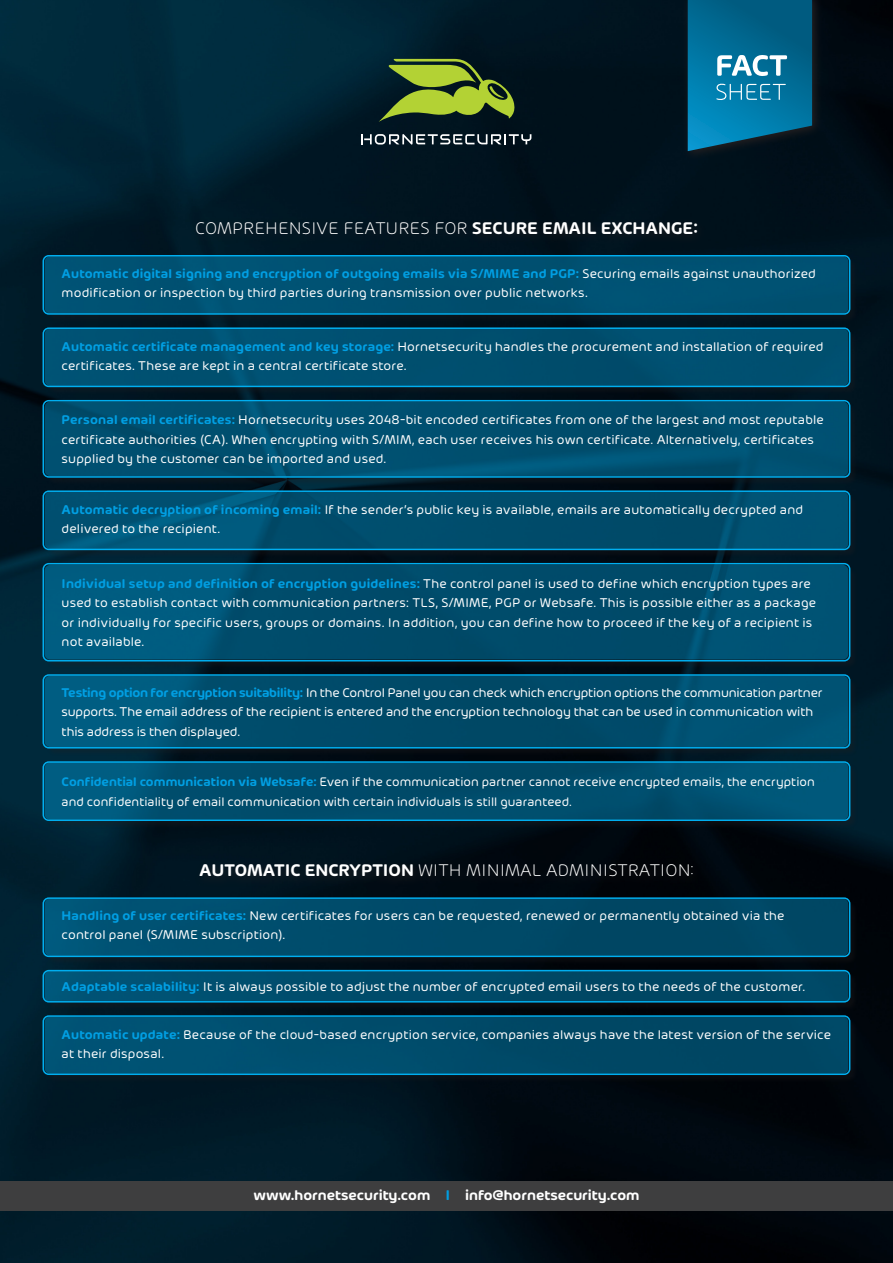
<style>
.page{position:relative;width:893px;height:1263px;background:#fff}
.page>*{position:absolute;margin:0;border:0;box-sizing:border-box;transform-origin:0 0}
.t1{font:300 18px "Hornet";color:#fff}
.t2{font:600 15px "Hornet";color:#fff}
.Subhead_Fliesstext{font:13.5px/19.5px "Hornet";letter-spacing:.01em;color:#fff}
.Subhead_Fliesstext-2{font:13.5px/19.5px "Hornet";letter-spacing:-.01em;color:#fff}
.Subhead_Fliesstext-3{font:13.2px/19.5px "Hornet";letter-spacing:.005em;color:#fff}
.s1{font-weight:600}
.s2{font-weight:600;color:#009fe3}
.s3{color:#009fe3}
</style>
<div class="page">
<img style="left:0;top:0;width:893px;height:1263px">
<div style="left:0;top:1181px;width:893px;height:30px;background:#3e3e3f"></div>
<svg style="left:682px;top:0;width:141px;height:162px;background:#04121b"></svg>
<svg style="left:688px;top:0;width:124px;height:151px;background:#0c7097"></svg>
<div style="left:195px;top:859px;width:509px;height:29px;background:#231f20;opacity:.75"></div>
<div style="left:46px;top:900px;width:812px;height:66px;background:#231f20;opacity:.75"></div>
<div style="left:45px;top:898px;width:803px;height:58px;background:linear-gradient(to right,#005375,#004460);border-radius:6px"></div>
<div style="left:43px;top:897px;width:807px;height:60px;border:2px solid #00aeef;border-radius:6px"></div>
<div style="left:46px;top:972px;width:812px;height:39px;background:#231f20;opacity:.75"></div>
<div style="left:45px;top:970px;width:803px;height:32px;background:#004a6a;border-radius:6px"></div>
<div style="left:43px;top:970px;width:807px;height:32px;border:2px solid #00aeef;border-radius:6px"></div>
<div style="left:46px;top:1018px;width:812px;height:65px;background:#231f20;opacity:.75"></div>
<div style="left:45px;top:1016px;width:803px;height:58px;background:#004b6a;border-radius:6px"></div>
<div style="left:43px;top:1015px;width:807px;height:60px;border:2px solid #00aeef;border-radius:6px"></div>
<div style="left:191px;top:217px;width:517px;height:29px;background:#03151f"></div>
<div style="left:46px;top:257px;width:812px;height:66px;background:#07151f"></div>
<div style="left:45px;top:256px;width:803px;height:57px;background:#005173;border-radius:6px"></div>
<div style="left:43px;top:255px;width:807px;height:60px;border:2px solid #00aeef;border-radius:6px"></div>
<div style="left:46px;top:330px;width:812px;height:66px;background:#231f20;opacity:.75"></div>
<div style="left:45px;top:329px;width:803px;height:57px;background:#005071;border-radius:6px"></div>
<div style="left:43px;top:327px;width:807px;height:60px;border:2px solid #00aeef;border-radius:6px"></div>
<div style="left:46px;top:403px;width:812px;height:83px;background:#231f20;opacity:.75"></div>
<div style="left:45px;top:401px;width:803px;height:75px;background:#004f70;border-radius:6px"></div>
<div style="left:43px;top:400px;width:807px;height:78px;border:2px solid #00aeef;border-radius:6px"></div>
<div style="left:46px;top:764px;width:812px;height:65px;background:#231f20;opacity:.75"></div>
<svg style="left:45px;top:762px;width:803px;height:58px;background:#004f70"></svg>
<div style="left:43px;top:761px;width:807px;height:60px;border:2px solid #00aeef;border-radius:6px"></div>
<div style="left:46px;top:493px;width:812px;height:66px;background:#231f20;opacity:.75"></div>
<svg style="left:45px;top:492px;width:803px;height:57px;background:#004f6f"></svg>
<div style="left:43px;top:490px;width:807px;height:60px;border:2px solid #00aeef;border-radius:6px"></div>
<div style="left:46px;top:566px;width:812px;height:103px;background:#231f20;opacity:.75"></div>
<div style="left:45px;top:565px;width:803px;height:94px;background:linear-gradient(to right,#005678,#004a69);border-radius:6px"></div>
<div style="left:43px;top:563px;width:807px;height:98px;border:2px solid #00aeef;border-radius:6px"></div>
<div style="left:46px;top:677px;width:812px;height:79px;background:#231f20;opacity:.75"></div>
<svg style="left:45px;top:676px;width:803px;height:71px;background:#004f6f"></svg>
<div style="left:43px;top:674px;width:807px;height:74px;border:2px solid #00aeef;border-radius:6px"></div>
<svg style="left:361px;top:134px;width:170px;height:11px"></svg>
<svg style="left:379px;top:59px;width:138px;height:63px;background:#56702a"></svg>
<p class="t1" style="left:195px;top:215px;width:504px">COMPREHENSIVE FEATURES FOR <span class="s1">SECURE EMAIL EXCHANGE:</span></p>
<p class="Subhead_Fliesstext" style="left:62px;top:262px;width:756px"><span class="s2">Automatic digital signing and encryption of outgoing emails via S/MIME and PGP:</span> Securing emails against unauthorized modification or inspection by third parties during transmission over public networks.</p>
<p class="Subhead_Fliesstext" style="left:62px;top:336px;width:763px"><span class="s2">Automatic certificate management and key storage:</span> Hornetsecurity handles the procurement and installation of required certificates. These are kept in a central certificate store.</p>
<p class="Subhead_Fliesstext" style="left:62px;top:409px;width:764px"><span class="s2">Personal email certificates:</span> Hornetsecurity uses 2048-bit encoded certificates from one of the largest and most reputable certificate authorities (CA). When encrypting with S/MIM, each user receives his own certificate. Alternatively, certificates supplied by the customer can be imported and used.</p>
<p class="Subhead_Fliesstext" style="left:62px;top:499px;width:743px"><span class="s2">Automatic decryption of incoming email:</span> If the sender’s public key is available, emails are automatically decrypted and delivered to the recipient.</p>
<p class="Subhead_Fliesstext" style="left:62px;top:573px;width:756px"><span class="s2">Individual setup and definition of encryption guidelines:</span> The control panel is used to define which encryption types are used to establish contact with communication partners: TLS, S/MIME, PGP or Websafe. This is possible either as a package or individually for specific users, groups or domains. In addition, you can define how to proceed if the key of a recipient is not available.</p>
<p class="Subhead_Fliesstext-2" style="left:62px;top:681px;width:762px"><span class="s2">Testing option for encryption suitability:</span> In the Control Panel you can check which encryption options the communication partner supports. The email address of the recipient is entered and the encryption technology that can be used in communication with this address is then displayed.</p>
<p class="Subhead_Fliesstext-3" style="left:62px;top:771px;width:755px"><span class="s2">Confidential communication via Websafe:</span> Even if the communication partner cannot receive encrypted emails, the encryption and confidentiality of email communication with certain individuals is still guaranteed.</p>
<p class="t1" style="left:199px;top:858px;width:496px"><span class="s1">AUTOMATIC ENCRYPTION</span> WITH MINIMAL ADMINISTRATION:</p>
<p class="Subhead_Fliesstext" style="left:62px;top:905px;width:724px"><span class="s2">Handling of user certificates:</span> New certificates for users can be requested, renewed or permanently obtained via the control panel (S/MIME subscription).</p>
<p class="Subhead_Fliesstext" style="left:62px;top:976px;width:745px"><span class="s2">Adaptable scalability:</span> It is always possible to adjust the number of encrypted email users to the needs of the customer.</p>
<p class="Subhead_Fliesstext" style="left:62px;top:1024px;width:771px"><span class="s2">Automatic update:</span> Because of the cloud-based encryption service, companies always have the latest version of the service at their disposal.</p>
<p class="t2" style="left:253px;top:1185px;width:388px">www.hornetsecurity.com <span class="s3">I</span> info@hornetsecurity.com</p>
</div>
